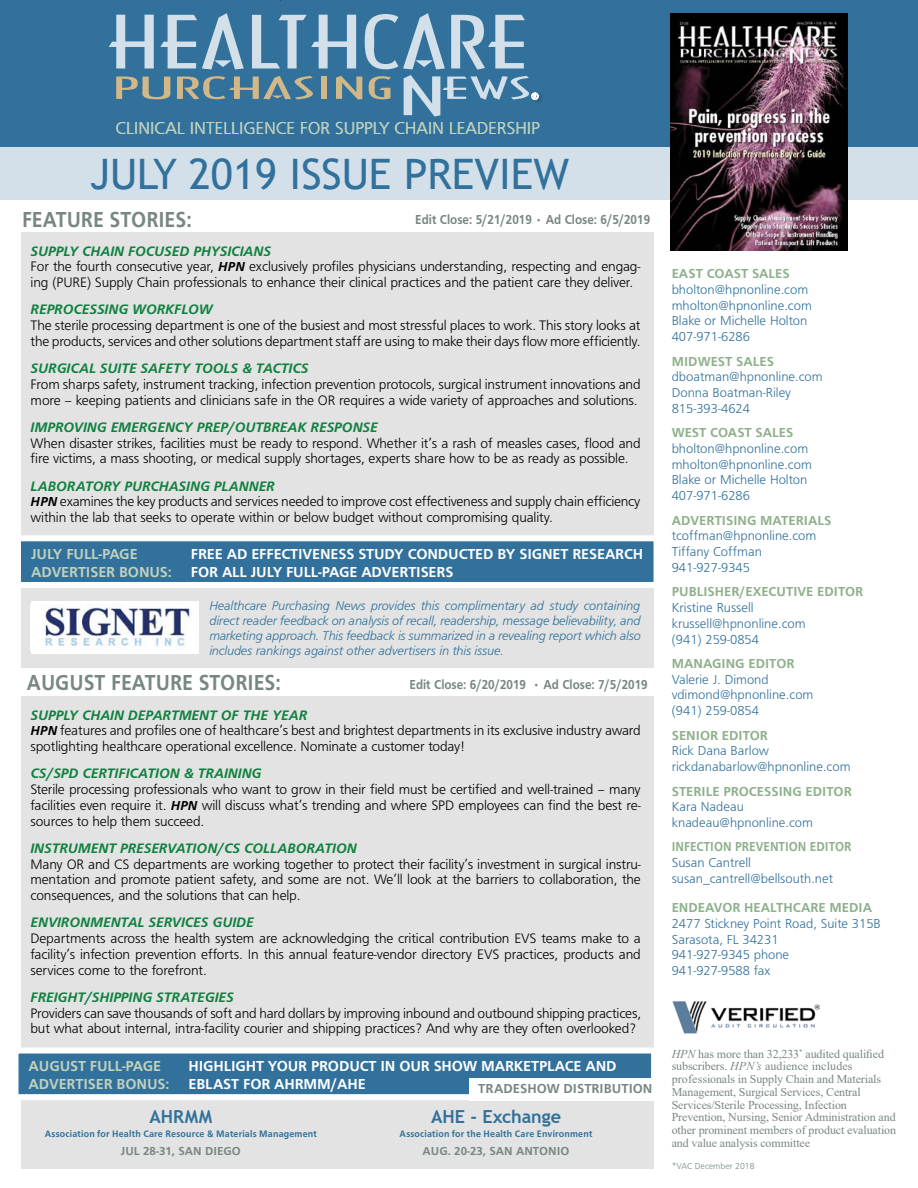
<style>
.page{position:relative;width:918px;height:1188px;background:#fff}
.page>*{position:absolute;margin:0;border:0;box-sizing:border-box;transform-origin:0 0}
.t1{font:69.6px "Architecture";letter-spacing:-.005em;color:#d3e0ea;scale:1.74 1}
.t2{font:42px "Trebuchet MS";color:#31719c}
.t3{font:28.95px "Architecture";color:#d3b887;scale:2.77 1}
.t4{font:22.5px "Frugal Sans Bold DTC";color:#788784;scale:.9 1}
.t5{font:18px "Frugal Sans Light DTC";color:#c1d1bd}
.t6{font:700 18px "Trebuchet MS";letter-spacing:-.005em;color:#31719c}
.t7{font:15px/18px "Frugal Sans Bold DTC";letter-spacing:-.01em;color:#fff}
.t8{font:15px/18px "Frugal Sans Bold DTC";letter-spacing:-.01em;color:#c1d1bd}
.t9{font:14.25px/15.8px "Frugal Sans Light DTC";letter-spacing:-.01em;color:#000}
.t10{font:14.25px "Frugal Sans Bold Italic DTC";color:#0f8140}
.t11{font:13.5px/15.8px "Frugal Sans Light DTC";color:#31719c}
.t12{font:13.5px "Frugal Sans Bold DTC";color:#8eb08b}
.t13{font:13.5px "Frugal Sans Bold DTC";color:#788784;scale:.9 1}
.t14{font:13.5px "Frugal Sans Bold DTC";color:#8eb08b;scale:.9 1}
.t15{font:13.5px "Frugal Sans Bold DTC";color:#788784}
.t16{font:13.2px/15px "Frugal Sans Light Italic DTC";letter-spacing:-.01em;color:#31719c;text-align:justify}
.t17{font:12px/12.8px "Times New Roman";letter-spacing:-.01em;color:#788784}
.t18{font:12px "Frugal Sans Bold DTC";color:#788784}
.t19{font:9.75px "Frugal Sans Bold DTC";letter-spacing:.02em;color:#31719c;scale:.95 1}
.t20{font:9.6px "Frugal Sans Light DTC";color:#fff}
.t21{font:9px "Frugal Sans Light DTC";color:#788784}
.s1{font-size:50.4px;color:#d3e0ea}
.s2{color:#d3e0ea}
.s3{font-family:"Frugal Sans Bold Italic DTC";font-size:13.5px}
.s4{font-style:italic}
</style>
<div class="page">
<div style="left:21px;top:211px;width:633px;height:958px;background:#e2e3e2"></div>
<div style="left:0;top:145px;width:918px;height:55px;background:#d3e0ea"></div>
<div style="left:0;top:0;width:918px;height:146px;background:#31719c"></div>
<img style="left:672px;top:1001px;width:148px;height:33px">
<div style="left:0;top:202px;width:660px;height:30px;background:#fff"></div>
<svg style="left:531px;top:92px;width:11px;height:10px"></svg>
<img style="left:671px;top:14px;width:176px;height:237px">
<svg style="left:18px;top:1048px;width:636px;height:52px;background:#5d8fb1"></svg>
<div style="left:469px;top:1078px;width:190px;height:22px;background:#fff"></div>
<div style="left:17px;top:668px;width:644px;height:28px;background:#fff"></div>
<svg style="left:21px;top:535px;width:633px;height:53px;background:#6091b2"></svg>
<div style="left:31px;top:601px;width:168px;height:53px;background:#fff"></div>
<img style="left:43px;top:604px;width:149px;height:43px">
<h1 class="t1" style="left:107px;top:-1px;width:244px">HEALTHCARE</h1>
<h3 class="t3" style="left:113px;top:70px;width:153px">PURCHASING<span class="s1">N</span><span class="s2">EWS</span></h3>
<p class="t20" style="left:531px;top:91px;width:9px">®</p>
<p class="t5" style="left:116px;top:118px;width:426px">CLINICAL INTELLIGENCE FOR SUPPLY CHAIN LEADERSHIP</p>
<h2 class="t2" style="left:90px;top:148px;width:481px">JULY 2019 ISSUE PREVIEW</h2>
<h3 class="t4" style="left:22px;top:206px;width:190px">FEATURE STORIES:</h3>
<p class="t13" style="left:415px;top:211px;width:263px">Edit Close: 5/21/2019 • Ad Close: 6/5/2019</p>
<p class="t10" style="left:31px;top:243px;width:242px">SUPPLY CHAIN FOCUSED PHYSICIANS</p>
<p class="t9" style="left:31px;top:259px;width:612px">For the fourth consecutive year, <span class="s3">HPN</span> exclusively profiles physicians understanding, respecting and engag&shy;ing (PURE) Supply Chain professionals to enhance their clinical practices and the patient care they deliver.</p>
<p class="t10" style="left:31px;top:301px;width:183px">REPROCESSING WORKFLOW</p>
<p class="t9" style="left:31px;top:317px;width:612px">The sterile processing department is one of the busiest and most stressful places to work. This story looks at the products, services and other solutions department staff are using to make their days flow more efficiently.</p>
<p class="t10" style="left:31px;top:360px;width:279px">SURGICAL SUITE SAFETY TOOLS &amp; TACTICS</p>
<p class="t9" style="left:31px;top:376px;width:612px">From sharps safety, instrument tracking, infection prevention protocols, surgical instrument innovations and more – keeping patients and clinicians safe in the OR requires a wide variety of approaches and solutions.</p>
<p class="t10" style="left:31px;top:419px;width:349px">IMPROVING EMERGENCY PREP/OUTBREAK RESPONSE</p>
<p class="t9" style="left:31px;top:435px;width:612px">When disaster strikes, facilities must be ready to respond. Whether it’s a rash of measles cases, flood and fire victims, a mass shooting, or medical supply shortages, experts share how to be as ready as possible.</p>
<p class="t10" style="left:31px;top:478px;width:246px">LABORATORY PURCHASING PLANNER</p>
<p class="t9" style="left:31px;top:494px;width:611px"><span class="s3">HPN</span> examines the key products and services needed to improve cost effectiveness and supply chain efficiency within the lab that seeks to operate within or below budget without compromising quality.</p>
<p class="t8" style="left:31px;top:545px;width:142px">JULY FULL-PAGE<br>ADVERTISER BONUS:</p>
<p class="t7" style="left:191px;top:545px;width:454px">FREE AD EFFECTIVENESS STUDY CONDUCTED BY SIGNET RESEARCH<br>FOR ALL JULY FULL-PAGE ADVERTISERS</p>
<p class="t16" style="left:209px;top:598px;width:433px">Healthcare Purchasing News provides this complimentary ad study containing direct reader feedback on analysis of recall, readership, message believability, and marketing approach. This feedback is summarized in a revealing report which also includes rankings against other advertisers in this issue.</p>
<h3 class="t4" style="left:27px;top:670px;width:284px">AUGUST FEATURE STORIES:</h3>
<p class="t13" style="left:410px;top:676px;width:266px">Edit Close: 6/20/2019 • Ad Close: 7/5/2019</p>
<p class="t10" style="left:30px;top:707px;width:278px">SUPPLY CHAIN DEPARTMENT OF THE YEAR</p>
<p class="t9" style="left:30px;top:723px;width:612px"><span class="s3">HPN</span> features and profiles one of healthcare’s best and brightest departments in its exclusive industry award spotlighting healthcare operational excellence. Nominate a customer today!</p>
<p class="t10" style="left:30px;top:765px;width:233px">CS/SPD CERTIFICATION &amp; TRAINING</p>
<p class="t9" style="left:30px;top:781px;width:612px;text-align:justify">Sterile processing professionals who want to grow in their field must be certified and well-trained – many facilities even require it. <span class="s3">HPN</span> will discuss what’s trending and where SPD employees can find the best re&shy;sources to help them succeed.</p>
<p class="t10" style="left:30px;top:840px;width:328px">INSTRUMENT PRESERVATION/CS COLLABORATION</p>
<p class="t9" style="left:30px;top:856px;width:612px;text-align:justify">Many OR and CS departments are working together to protect their facility’s investment in surgical instru&shy;mentation and promote patient safety, and some are not. We’ll look at the barriers to collaboration, the consequences, and the solutions that can help.</p>
<p class="t10" style="left:30px;top:914px;width:225px">ENVIRONMENTAL SERVICES GUIDE</p>
<p class="t9" style="left:30px;top:930px;width:612px;text-align:justify">Departments across the health system are acknowledging the critical contribution EVS teams make to a facility’s infection prevention efforts. In this annual feature-vendor directory EVS practices, products and services come to the forefront.</p>
<p class="t10" style="left:30px;top:989px;width:205px">FREIGHT/SHIPPING STRATEGIES</p>
<p class="t9" style="left:30px;top:1005px;width:612px">Providers can save thousands of soft and hard dollars by improving inbound and outbound shipping practices, but what about internal, intra-facility courier and shipping practices? And why are they often overlooked?</p>
<p class="t8" style="left:29px;top:1057px;width:142px">AUGUST FULL-PAGE<br>ADVERTISER BONUS:</p>
<p class="t7" style="left:188px;top:1057px;width:430px">HIGHLIGHT YOUR PRODUCT IN OUR SHOW MARKETPLACE AND<br>EBLAST FOR AHRMM/AHE</p>
<p class="t15" style="left:478px;top:1081px;width:176px">TRADESHOW DISTRIBUTION</p>
<p class="t6" style="left:150px;top:1106px;width:64px">AHRMM</p>
<p class="t19" style="left:45px;top:1128px;width:288px">Association for Health Care Resource &amp; Materials Management</p>
<p class="t6" style="left:431px;top:1106px;width:131px">AHE - Exchange</p>
<p class="t19" style="left:400px;top:1128px;width:205px">Association for the Health Care Environment</p>
<p class="t18" style="left:121px;top:1144px;width:121px">JUL 28-31, SAN DIEGO</p>
<p class="t18" style="left:423px;top:1144px;width:148px">AUG. 20-23, SAN ANTONIO</p>
<p class="t12" style="left:672px;top:266px;width:120px">EAST COAST SALES</p>
<p class="t11" style="left:672px;top:281px;width:142px">bholton@hpnonline.com mholton@hpnonline.com<br>Blake or Michelle Holton<br>407-971-6286</p>
<p class="t12" style="left:672px;top:353px;width:104px">MIDWEST SALES</p>
<p class="t11" style="left:672px;top:369px;width:153px">dboatman@hpnonline.com<br>Donna Boatman-Riley<br>815-393-4624</p>
<p class="t12" style="left:672px;top:425px;width:123px">WEST COAST SALES</p>
<p class="t11" style="left:672px;top:441px;width:142px">bholton@hpnonline.com mholton@hpnonline.com<br>Blake or Michelle Holton<br>407-971-6286</p>
<p class="t12" style="left:672px;top:512px;width:161px">ADVERTISING MATERIALS</p>
<p class="t11" style="left:672px;top:528px;width:146px">tcoffman@hpnonline.com<br>Tiffany Coffman<br>941-927-9345</p>
<p class="t12" style="left:672px;top:584px;width:193px">PUBLISHER/EXECUTIVE EDITOR</p>
<p class="t11" style="left:672px;top:600px;width:135px">Kristine Russell krussell@hpnonline.com (941) 259-0854</p>
<p class="t12" style="left:672px;top:656px;width:124px">MANAGING EDITOR</p>
<p class="t11" style="left:672px;top:671px;width:143px">Valerie J. Dimond vdimond@hpnonline.com (941) 259-0854</p>
<p class="t12" style="left:672px;top:727px;width:98px">SENIOR EDITOR</p>
<p class="t11" style="left:672px;top:743px;width:180px">Rick Dana Barlow rickdanabarlow@hpnonline.com</p>
<p class="t12" style="left:672px;top:783px;width:181px">STERILE PROCESSING EDITOR</p>
<p class="t11" style="left:672px;top:799px;width:143px">Kara Nadeau knadeau@hpnonline.com</p>
<p class="t14" style="left:672px;top:839px;width:201px">INFECTION PREVENTION EDITOR</p>
<p class="t11" style="left:672px;top:855px;width:163px">Susan Cantrell susan_cantrell@bellsouth.net</p>
<p class="t12" style="left:672px;top:900px;width:202px">ENDEAVOR HEALTHCARE MEDIA</p>
<p class="t11" style="left:672px;top:915px;width:211px">2477 Stickney Point Road, Suite 315B<br>Sarasota, FL 34231<br>941-927-9345 phone<br>941-927-9588 fax</p>
<p class="t17" style="left:672px;top:1047px;width:226px"><span class="s4">HPN</span> has more than 32,233<sup>*</sup> audited qualified subscribers. <span class="s4">HPN’s</span> audience includes professionals in Supply Chain and Materials Management, Surgical Services, Central Services/Sterile Processing, Infection Prevention, Nursing, Senior Administration and other prominent members of product evaluation and value analysis committee</p>
<p class="t21" style="left:672px;top:1161px;width:84px">*VAC December 2018</p>
</div>
